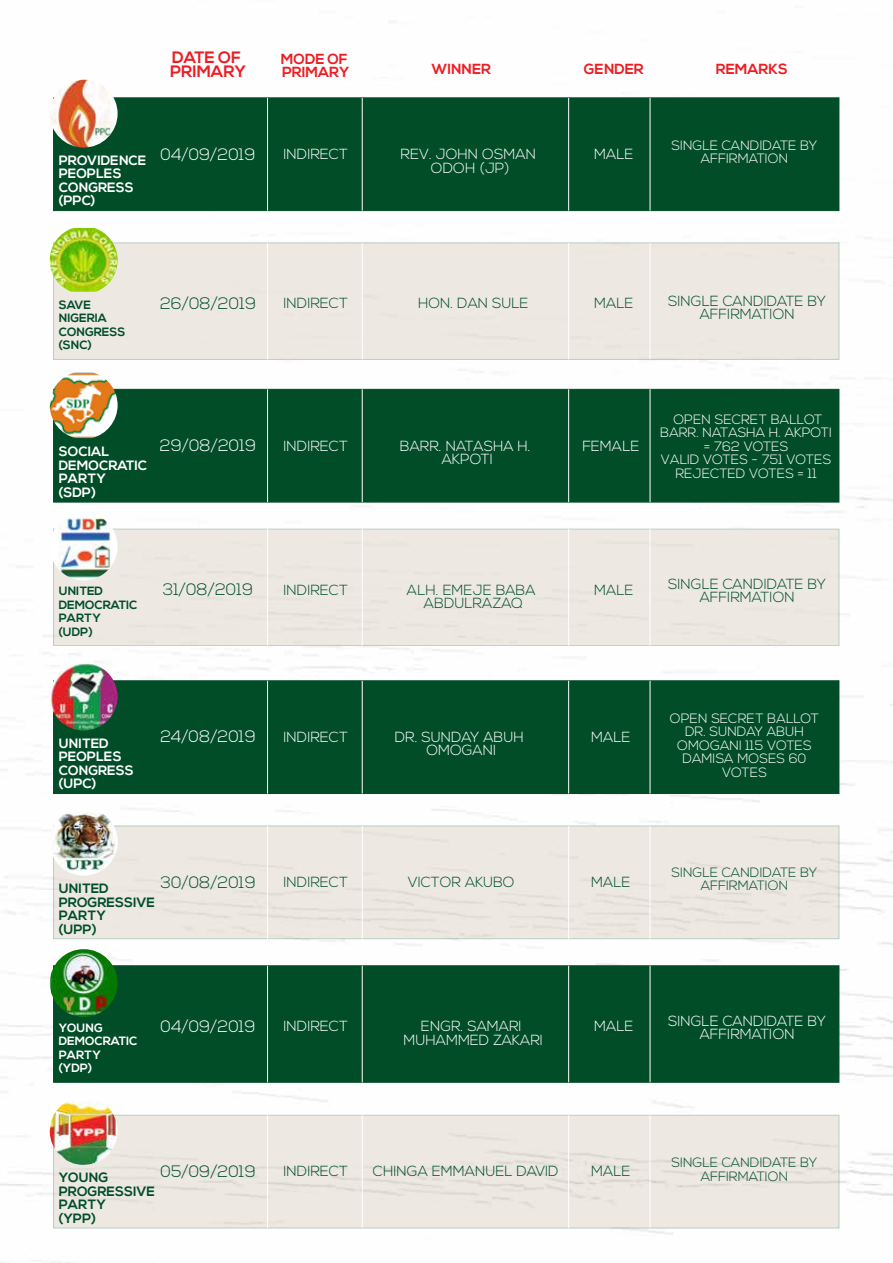
<style>
.page{position:relative;width:893px;height:1263px;background:#fff}
.page>*{position:absolute;margin:0;border:0;box-sizing:border-box;transform-origin:0 0}
.t1{font:300 16.5px "Nexa";color:#004d28}
.t2{font:300 16.5px "Nexa";color:#fff}
.t3{font:700 16.5px/13.5px "Nexa";color:#ed1d24}
.t4{font:300 14.7px/13.5px "Nexa";color:#004d28;text-align:center}
.t5{font:300 14.7px/13.5px "Nexa";color:#fff;text-align:center}
.t6{font:700 14.7px/13.5px "Nexa";color:#ed1d24}
.t7{font:300 13.5px/13.5px "Nexa";color:#fff;text-align:center}
.t8{font:700 13.5px/13.5px "Nexa";color:#fff}
.t9{font:300 13.5px/13.5px "Nexa";color:#004d28;text-align:center}
.t10{font:700 13.5px/13.5px "Nexa";color:#004d28}
.t11{font:700 12px/13.5px "Nexa";color:#004d28}
.t12{font:700 12px/13.5px "Nexa";color:#fff}
</style>
<div class="page">
<img style="left:0;top:21px;width:892px;height:1242px">
<div style="left:53px;top:243px;width:786px;height:117px;background:#ede9e2"></div>
<hr style="left:267px;top:243px;width:1px;height:116px;background:#fff">
<hr style="left:362px;top:243px;width:1px;height:116px;background:#fff">
<hr style="left:568px;top:243px;width:1px;height:116px;background:#fff">
<hr style="left:650px;top:243px;width:1px;height:116px;background:#fff">
<div style="left:53px;top:98px;width:786px;height:113px;background:#004d28"></div>
<hr style="left:267px;top:98px;width:1px;height:113px;background:#fff">
<hr style="left:362px;top:98px;width:1px;height:113px;background:#fff">
<hr style="left:568px;top:98px;width:1px;height:113px;background:#fff">
<hr style="left:650px;top:98px;width:1px;height:113px;background:#fff">
<div style="left:53px;top:529px;width:786px;height:117px;background:#ede9e2"></div>
<hr style="left:267px;top:529px;width:1px;height:117px;background:#fff">
<hr style="left:362px;top:529px;width:1px;height:117px;background:#fff">
<hr style="left:568px;top:529px;width:1px;height:117px;background:#fff">
<hr style="left:650px;top:529px;width:1px;height:117px;background:#fff">
<div style="left:53px;top:389px;width:786px;height:113px;background:#004d28;border:1px solid #004d28"></div>
<hr style="left:267px;top:389px;width:1px;height:113px;background:#fff">
<hr style="left:362px;top:389px;width:1px;height:113px;background:#fff">
<hr style="left:568px;top:389px;width:1px;height:113px;background:#fff">
<hr style="left:650px;top:389px;width:1px;height:113px;background:#fff">
<div style="left:53px;top:965px;width:786px;height:117px;background:#004d28;border:1px solid #004d28"></div>
<hr style="left:267px;top:966px;width:1px;height:116px;background:#fff">
<hr style="left:362px;top:966px;width:1px;height:116px;background:#fff">
<hr style="left:568px;top:966px;width:1px;height:116px;background:#fff">
<hr style="left:650px;top:966px;width:1px;height:116px;background:#fff">
<div style="left:53px;top:826px;width:786px;height:113px;background:#ede9e2"></div>
<hr style="left:267px;top:826px;width:1px;height:113px;background:#fff">
<hr style="left:362px;top:826px;width:1px;height:113px;background:#fff">
<hr style="left:568px;top:826px;width:1px;height:113px;background:#fff">
<hr style="left:650px;top:826px;width:1px;height:113px;background:#fff">
<div style="left:53px;top:1115px;width:786px;height:113px;background:#ede9e2"></div>
<hr style="left:267px;top:1115px;width:1px;height:113px;background:#fff">
<hr style="left:362px;top:1115px;width:1px;height:113px;background:#fff">
<hr style="left:568px;top:1115px;width:1px;height:113px;background:#fff">
<hr style="left:650px;top:1115px;width:1px;height:113px;background:#fff">
<img style="left:50px;top:80px;width:68px;height:68px;border-radius:34px">
<img style="left:50px;top:228px;width:68px;height:64px">
<img style="left:50px;top:372px;width:68px;height:66px">
<div style="left:50px;top:512px;width:68px;height:68px;background:#fff;border-radius:50%"></div>
<img style="left:58px;top:518px;width:52px;height:62px">
<div style="left:50px;top:808px;width:68px;height:68px;background:#fff;border-radius:50%"></div>
<img style="left:50px;top:812px;width:68px;height:59px">
<div style="left:53px;top:680px;width:786px;height:114px;background:#004d28;border:1px solid #004d28"></div>
<hr style="left:267px;top:681px;width:1px;height:112px;background:#fff">
<hr style="left:362px;top:681px;width:1px;height:112px;background:#fff">
<hr style="left:568px;top:681px;width:1px;height:112px;background:#fff">
<hr style="left:650px;top:681px;width:1px;height:112px;background:#fff">
<img style="left:50px;top:949px;width:68px;height:68px;border-radius:34px">
<img style="left:50px;top:1100px;width:68px;height:65px">
<img style="left:50px;top:663px;width:68px;height:67px;border-radius:34px">
<p class="t3" style="left:170px;top:52px;width:77px">DATE OF<br>PRIMARY</p>
<p class="t6" style="left:281px;top:53px;width:70px">MODE OF<br>PRIMARY</p>
<p class="t6" style="left:432px;top:63px;width:61px">WINNER</p>
<p class="t6" style="left:584px;top:63px;width:61px">GENDER</p>
<p class="t6" style="left:716px;top:63px;width:73px">REMARKS</p>
<p class="t8" style="left:59px;top:154px;width:89px">PROVIDENCE<br>PEOPLES<br>CONGRESS (PPC)</p>
<p class="t2" style="left:161px;top:144px;width:97px">04/09/2019</p>
<p class="t5" style="left:283px;top:148px;width:66px">INDIRECT</p>
<p class="t5" style="left:400px;top:148px;width:137px">REV. JOHN OSMAN<br>ODOH (JP)</p>
<p class="t5" style="left:594px;top:148px;width:41px">MALE</p>
<p class="t7" style="left:672px;top:139px;width:147px">SINGLE CANDIDATE BY<br>AFFIRMATION</p>
<p class="t11" style="left:59px;top:298px;width:68px">SAVE<br>NIGERIA<br>CONGRESS (SNC)</p>
<p class="t1" style="left:160px;top:294px;width:98px">26/08/2019</p>
<p class="t4" style="left:283px;top:297px;width:66px">INDIRECT</p>
<p class="t4" style="left:418px;top:297px;width:112px">HON. DAN SULE</p>
<p class="t4" style="left:594px;top:297px;width:41px">MALE</p>
<p class="t4" style="left:668px;top:294px;width:159px">SINGLE CANDIDATE BY<br>AFFIRMATION</p>
<p class="t8" style="left:59px;top:445px;width:90px">SOCIAL<br>DEMOCRATIC<br>PARTY<br>(SDP)</p>
<p class="t2" style="left:160px;top:436px;width:98px">29/08/2019</p>
<p class="t5" style="left:283px;top:439px;width:66px">INDIRECT</p>
<p class="t5" style="left:400px;top:439px;width:132px">BARR. NATASHA H.<br>AKPOTI</p>
<p class="t5" style="left:582px;top:439px;width:59px">FEMALE</p>
<p class="t7" style="left:660px;top:413px;width:173px">OPEN SECRET BALLOT<br>BARR. NATASHA H. AKPOTI = 762 VOTES<br>VALID VOTES - 751 VOTES<br>REJECTED VOTES = 11</p>
<p class="t11" style="left:59px;top:585px;width:80px">UNITED<br>DEMOCRATIC<br>PARTY (UDP)</p>
<p class="t1" style="left:163px;top:580px;width:92px">31/08/2019</p>
<p class="t4" style="left:283px;top:583px;width:66px">INDIRECT</p>
<p class="t4" style="left:407px;top:583px;width:130px">ALH. EMEJE BABA<br>ABDULRAZAQ</p>
<p class="t4" style="left:594px;top:583px;width:41px">MALE</p>
<p class="t4" style="left:668px;top:578px;width:159px">SINGLE CANDIDATE BY<br>AFFIRMATION</p>
<p class="t8" style="left:59px;top:737px;width:76px">UNITED<br>PEOPLES<br>CONGRESS (UPC)</p>
<p class="t2" style="left:161px;top:727px;width:97px">24/08/2019</p>
<p class="t5" style="left:283px;top:731px;width:66px">INDIRECT</p>
<p class="t5" style="left:395px;top:731px;width:130px">DR. SUNDAY ABUH<br>OMOGANI</p>
<p class="t5" style="left:591px;top:731px;width:41px">MALE</p>
<p class="t1" style="left:160px;top:872px;width:97px">30/08/2019</p>
<p class="t4" style="left:283px;top:876px;width:66px">INDIRECT</p>
<p class="t4" style="left:408px;top:876px;width:108px">VICTOR AKUBO</p>
<p class="t4" style="left:591px;top:876px;width:41px">MALE</p>
<p class="t10" style="left:59px;top:882px;width:98px">UNITED<br>PROGRESSIVE<br>PARTY<br>(UPP)</p>
<p class="t7" style="left:670px;top:712px;width:151px">OPEN SECRET BALLOT<br>DR. SUNDAY ABUH<br>OMOGANI 115 VOTES<br>DAMISA MOSES 60<br>VOTES</p>
<p class="t9" style="left:672px;top:866px;width:147px">SINGLE CANDIDATE BY<br>AFFIRMATION</p>
<p class="t12" style="left:59px;top:1021px;width:80px">YOUNG<br>DEMOCRATIC<br>PARTY (YDP)</p>
<p class="t2" style="left:161px;top:1017px;width:97px">04/09/2019</p>
<p class="t5" style="left:283px;top:1020px;width:66px">INDIRECT</p>
<p class="t5" style="left:404px;top:1020px;width:141px">ENGR. SAMARI<br>MUHAMMED ZAKARI</p>
<p class="t5" style="left:594px;top:1020px;width:41px">MALE</p>
<p class="t5" style="left:668px;top:1014px;width:159px">SINGLE CANDIDATE BY<br>AFFIRMATION</p>
<p class="t1" style="left:160px;top:1162px;width:97px">05/09/2019</p>
<p class="t4" style="left:283px;top:1165px;width:66px">INDIRECT</p>
<p class="t4" style="left:373px;top:1165px;width:187px">CHINGA EMMANUEL DAVID</p>
<p class="t4" style="left:591px;top:1165px;width:41px">MALE</p>
<p class="t10" style="left:59px;top:1171px;width:98px">YOUNG<br>PROGRESSIVE<br>PARTY<br>(YPP)</p>
<p class="t9" style="left:672px;top:1157px;width:147px">SINGLE CANDIDATE BY<br>AFFIRMATION</p>
</div>
